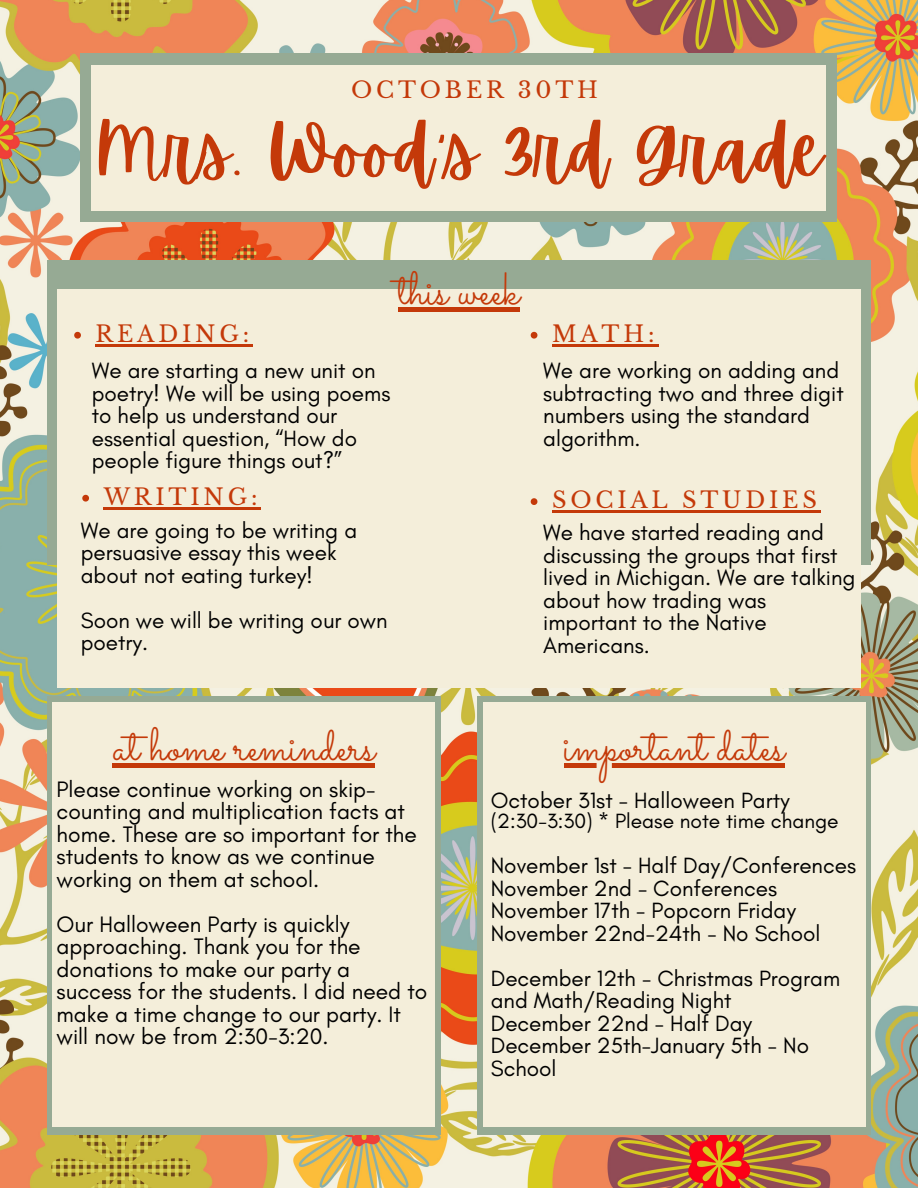
<style>
.page{position:relative;width:918px;height:1188px;background:#fff}
.page>*{position:absolute;margin:0;border:0;box-sizing:border-box;transform-origin:0 0}
.t1{font:75.15px "Apricots";color:#c43909}
.t2{font:46.5px "Sacramento";color:#c43909}
.t3{font:22.8px/22.5px "Glacial Indifference";color:#000}
.t4{font:22.5px/22.5px "Glacial Indifference";color:#000}
.t5{font:22.5px "Libre Baskerville";letter-spacing:.17em;color:#c43909}
.t6{font:21px "Glacial Indifference";color:#000}
</style>
<div class="page">
<img style="left:0;top:0;width:918px;height:1188px">
<div style="left:81px;top:53px;width:756px;height:169px;background:#96aa94"></div>
<div style="left:92px;top:65px;width:734px;height:146px;background:#f4eeda"></div>
<div style="left:47px;top:260px;width:824px;height:304px;background:#96aa94"></div>
<div style="left:57px;top:290px;width:804px;height:398px;background:#f4eeda"></div>
<div style="left:398px;top:307px;width:122px;height:5px;background:#c43909"></div>
<div style="left:477px;top:696px;width:394px;height:439px;background:#96aa94"></div>
<div style="left:483px;top:703px;width:382px;height:424px;background:#f4eeda"></div>
<hr style="left:564px;top:763px;width:221px;height:4px;background:#c43909">
<div style="left:47px;top:696px;width:394px;height:439px;background:#96aa94"></div>
<div style="left:53px;top:703px;width:382px;height:424px;background:#f4eeda"></div>
<hr style="left:113px;top:763px;width:262px;height:4px;background:#c43909">
<svg style="left:74px;top:332px;width:7px;height:7px"></svg>
<hr style="left:96px;top:344px;width:157px;height:2px;background:#c43909">
<svg style="left:82px;top:495px;width:7px;height:7px"></svg>
<hr style="left:104px;top:507px;width:157px;height:2px;background:#c43909">
<svg style="left:531px;top:332px;width:6px;height:7px"></svg>
<hr style="left:552px;top:344px;width:106px;height:2px;background:#c43909">
<svg style="left:531px;top:498px;width:6px;height:7px"></svg>
<hr style="left:552px;top:511px;width:269px;height:2px;background:#c43909">
<p class="t5" style="left:351px;top:76px;width:249px">OCTOBER 30TH</p>
<p class="t1" style="left:95px;top:107px;width:729px">Mrs. Wood's 3rd Grade</p>
<p class="t5" style="left:96px;top:320px;width:155px">READING:</p>
<p class="t2" style="left:398px;top:260px;width:123px">this week</p>
<p class="t5" style="left:552px;top:320px;width:104px">MATH:</p>
<p class="t4" style="left:92px;top:359px;width:300px">We are starting a new unit on poetry! We will be using poems to help us understand our essential question, “How do people figure things out?”</p>
<p class="t4" style="left:543px;top:359px;width:302px">We are working on adding and subtracting two and three digit numbers using the standard algorithm.</p>
<p class="t5" style="left:104px;top:483px;width:155px">WRITING:</p>
<p class="t4" style="left:81px;top:519px;width:278px">We are going to be writing a persuasive essay this week about not eating turkey!</p>
<p class="t4" style="left:81px;top:609px;width:308px">Soon we will be writing our own poetry.</p>
<p class="t5" style="left:552px;top:487px;width:266px">SOCIAL STUDIES</p>
<p class="t4" style="left:543px;top:521px;width:314px">We have started reading and discussing the groups that first lived in Michigan. We are talking about how trading was important to the Native<br>Americans.</p>
<p class="t2" style="left:113px;top:716px;width:263px">at home reminders</p>
<p class="t2" style="left:564px;top:716px;width:222px">important dates</p>
<p class="t3" style="left:57px;top:777px;width:362px">Please continue working on skip&shy;counting and multiplication facts at home. These are so important for the students to know as we continue working on them at school.</p>
<p class="t3" style="left:57px;top:912px;width:372px">Our Halloween Party is quickly approaching. Thank you for the donations to make our party a success for the students. I did need to make a time change to our party. It will now be from 2:30-3:20.</p>
<p class="t4" style="left:491px;top:789px;width:301px">October 31st - Halloween Party</p>
<p class="t6" style="left:491px;top:808px;width:349px">(2:30-3:30) * Please note time change</p>
<p class="t4" style="left:491px;top:854px;width:367px">November 1st - Half Day/Conferences</p>
<p class="t4" style="left:491px;top:877px;width:288px">November 2nd - Conferences</p>
<p class="t4" style="left:491px;top:899px;width:307px">November 17th - Popcorn Friday</p>
<p class="t4" style="left:491px;top:922px;width:331px">November 22nd-24th - No School</p>
<p class="t4" style="left:491px;top:967px;width:351px">December 12th - Christmas Program and Math/Reading Night</p>
<p class="t4" style="left:491px;top:1012px;width:263px">December 22nd - Half Day</p>
<p class="t4" style="left:491px;top:1034px;width:320px">December 25th-January 5th - No<br>School</p>
</div>
